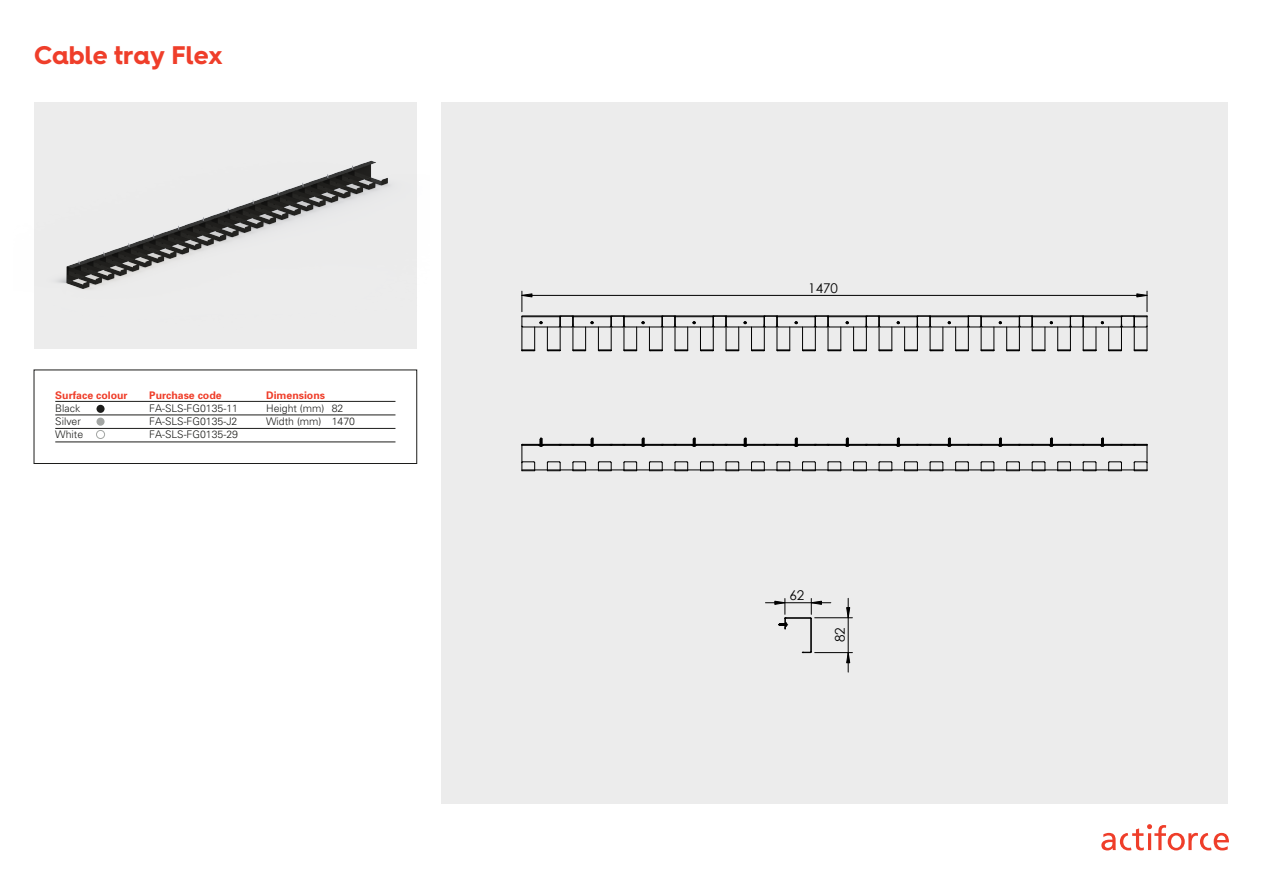
<style>
.page{position:relative;width:1263px;height:893px;background:#fff}
.page>*{position:absolute;margin:0;border:0;box-sizing:border-box;transform-origin:0 0}
.t1{font:700 25.5px "Hurme Geometric Sans 4";color:#ef3e2a}
.t2{font:13.35px "Century Gothic";color:#000}
.t3{font:300 10.5px "Univers";color:#1d1d1b}
.t4{font:700 10.5px "Univers";color:#ef3e2a}
</style>
<div class="page">
<div style="left:34px;top:102px;width:383px;height:246px;background:#ececec"></div>
<svg style="left:1101px;top:824px;width:128px;height:26px"></svg>
<div style="left:34px;top:370px;width:383px;height:94px;border:1px solid #1d1d1b"></div>
<hr style="left:55px;top:415px;width:340px;height:1px;background:#1d1d1b">
<hr style="left:55px;top:428px;width:340px;height:1px;background:#1d1d1b">
<hr style="left:55px;top:442px;width:340px;height:1px;background:#1d1d1b">
<hr style="left:55px;top:401px;width:340px;height:1px;background:#1d1d1b">
<div style="left:441px;top:102px;width:787px;height:702px;background:#ececec"></div>
<div style="left:96px;top:430px;width:9px;height:9px;border:1px solid #a3a6a4;border-radius:50%"></div>
<div style="left:96px;top:418px;width:9px;height:8px;background:#a3a6a4;border-radius:50%"></div>
<div style="left:96px;top:405px;width:9px;height:8px;background:#1d1d1b;border-radius:50%"></div>
<img style="left:56px;top:160px;width:335px;height:129px">
<svg style="left:521px;top:437px;width:627px;height:35px"></svg>
<hr style="left:810px;top:619px;width:1px;height:33px;background:#000">
<hr style="left:811px;top:619px;width:1px;height:33px;background:#000">
<svg style="left:802px;top:651px;width:10px;height:3px"></svg>
<svg style="left:521px;top:291px;width:627px;height:61px"></svg>
<hr style="left:765px;top:602px;width:46px;height:1px;background:#000">
<hr style="left:815px;top:617px;width:37px;height:1px;background:#000">
<hr style="left:815px;top:652px;width:37px;height:1px;background:#000">
<hr style="left:848px;top:618px;width:1px;height:54px;background:#000">
<svg style="left:774px;top:598px;width:57px;height:31px"></svg>
<svg style="left:846px;top:598px;width:4px;height:21px"></svg>
<svg style="left:846px;top:652px;width:4px;height:11px"></svg>
<h1 class="t1" style="left:34px;top:37px;width:190px">Cable tray Flex</h1>
<p class="t4" style="left:55px;top:388px;width:74px">Surface colour</p>
<p class="t4" style="left:149px;top:388px;width:74px">Purchase code</p>
<p class="t4" style="left:266px;top:388px;width:60px">Dimensions</p>
<p class="t3" style="left:55px;top:402px;width:27px">Black</p>
<p class="t3" style="left:149px;top:402px;width:90px">FA-SLS-FG0135-11</p>
<p class="t3" style="left:266px;top:402px;width:79px">Height (mm) 82</p>
<p class="t3" style="left:55px;top:415px;width:27px">Silver</p>
<p class="t3" style="left:149px;top:415px;width:90px">FA-SLS-FG0135-J2</p>
<p class="t3" style="left:266px;top:415px;width:91px">Width (mm) 1470</p>
<p class="t3" style="left:55px;top:428px;width:30px">White</p>
<p class="t3" style="left:149px;top:428px;width:90px">FA-SLS-FG0135-29</p>
<p class="t2" style="left:808px;top:278px;width:31px">1470</p>
<p class="t2" style="left:789px;top:586px;width:16px">62</p>
<p class="t2" style="left:831px;top:642px;width:16px;rotate:-90deg">82</p>
</div>
